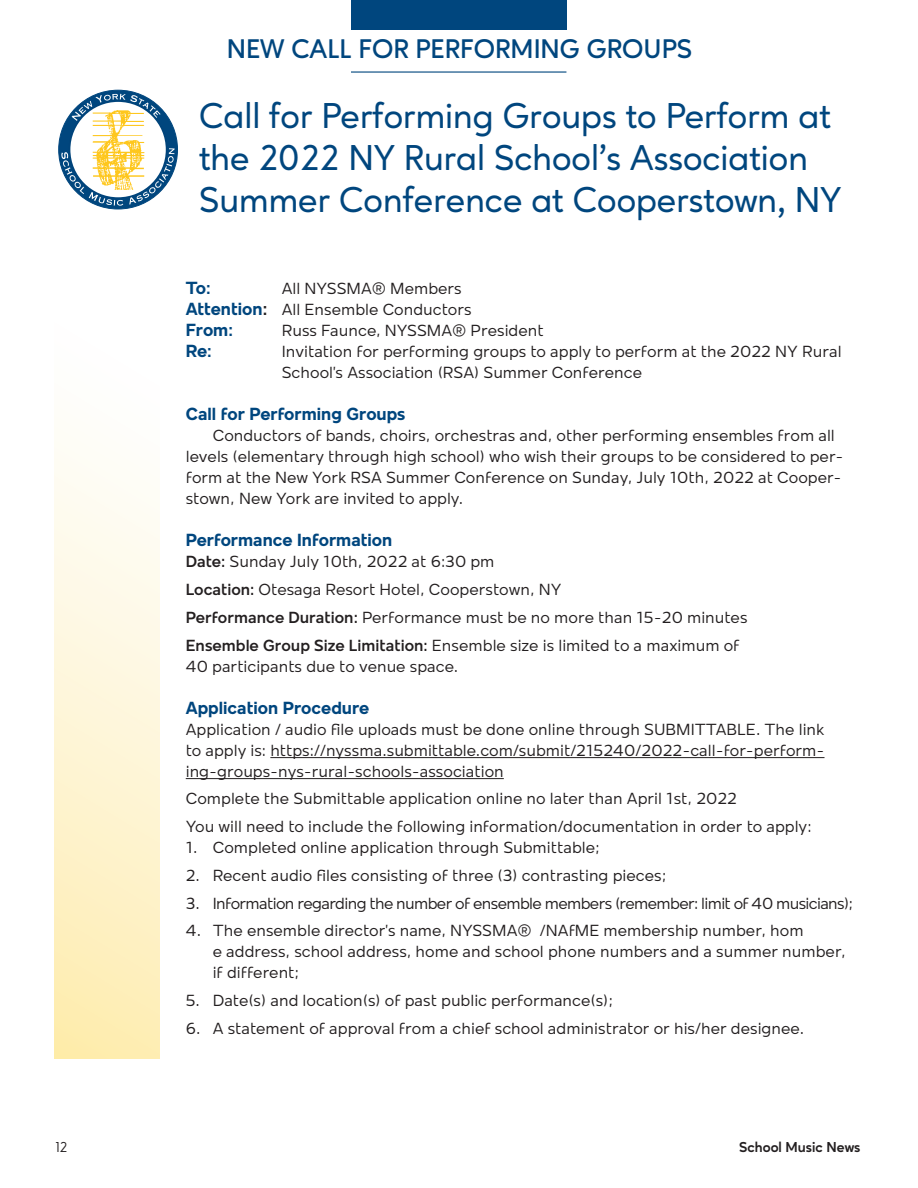
<style>
.page{position:relative;width:918px;height:1188px;background:#fff}
.page>*{position:absolute;margin:0;border:0;box-sizing:border-box;transform-origin:0 0}
.t1{font:500 36px/42px "Ageo";color:#00467e}
.t2{font:600 27px "Ageo";color:#00467e}
.Body_Copy{font:700 18px "Mollen";color:#00467e}
.Body_Copy-2{font:16.5px/21px "Mollen";color:#231f20}
.Body_Copy-3{font:16.5px "Mollen";letter-spacing:-.04em;color:#231f20}
.t3{font:700 14.4px "Ageo";color:#231f20}
.t4{font:14.4px "Ageo";color:#231f20}
.s1{font-weight:700;font-size:18px;color:#00467e}
.s2{font-weight:700;font-size:18px}
.s3{font-weight:600}
</style>
<div class="page">
<hr style="left:270px;top:757px;width:555px;height:1px;background:#231f20">
<hr style="left:186px;top:778px;width:318px;height:1px;background:#231f20">
<div style="left:351px;top:0;width:215px;height:29px;background:#00467e"></div>
<hr style="left:351px;top:71px;width:215px;height:2px;background:#00467e">
<div style="left:59px;top:90px;width:118px;height:119px;background:#00467e;border-radius:50%"></div>
<svg style="left:72px;top:94px;width:89px;height:27px"></svg>
<svg style="left:61px;top:152px;width:62px;height:54px"></svg>
<svg style="left:129px;top:148px;width:46px;height:57px"></svg>
<div style="left:69px;top:101px;width:98px;height:97px;background:#fff;border-radius:50%"></div>
<div style="left:69px;top:100px;width:99px;height:99px;border:2px solid #00447b;border-radius:50%"></div>
<img style="left:92px;top:110px;width:56px;height:85px">
<div style="left:54px;top:231px;width:106px;height:827px;background:linear-gradient(to bottom,#fff,#feedb5)"></div>
<p class="t2" style="left:227px;top:33px;width:467px">NEW CALL FOR PERFORMING GROUPS</p>
<p class="t1" style="left:199px;top:95px;width:644px">Call for Performing Groups to Perform at the 2022 NY Rural School’s Association<br>Summer Conference at Cooperstown, NY</p>
<p class="Body_Copy" style="left:186px;top:278px;width:26px">To:</p>
<p class="Body_Copy-2" style="left:282px;top:278px;width:182px">All NYSSMA® Members</p>
<p class="Body_Copy-2" style="left:186px;top:299px;width:287px"><span class="s1">Attention</span><span class="s2">:</span> All Ensemble Conductors</p>
<p class="Body_Copy" style="left:186px;top:320px;width:49px">From:</p>
<p class="Body_Copy-2" style="left:282px;top:320px;width:263px">Russ Faunce, NYSSMA® President</p>
<p class="Body_Copy" style="left:186px;top:341px;width:28px">Re:</p>
<p class="Body_Copy-2" style="left:282px;top:341px;width:561px">Invitation for performing groups to apply to perform at the 2022 NY Rural<br>School’s Association (RSA) Summer Conference</p>
<p class="Body_Copy" style="left:186px;top:404px;width:221px">Call for Performing Groups</p>
<p class="Body_Copy-2" style="left:186px;top:425px;width:659px;text-indent:27px">Conductors of bands, choirs, orchestras and, other performing ensembles from all levels (elementary through high school) who wish their groups to be considered to per&shy;form at the New York RSA Summer Conference on Sunday, July 10th, 2022 at Cooper&shy;stown, New York are invited to apply.</p>
<p class="Body_Copy" style="left:186px;top:530px;width:208px">Performance Information</p>
<p class="Body_Copy-2" style="left:186px;top:551px;width:310px"><span class="s3">Date:</span> Sunday July 10th, 2022 at 6:30 pm</p>
<p class="Body_Copy-2" style="left:186px;top:579px;width:377px"><span class="s3">Location:</span> Otesaga Resort Hotel, Cooperstown, NY</p>
<p class="Body_Copy-2" style="left:186px;top:607px;width:563px"><span class="s3">Performance Duration:</span> Performance must be no more than 15-20 minutes</p>
<p class="Body_Copy-2" style="left:186px;top:634px;width:555px"><span class="s3">Ensemble Group Size Limitation:</span> Ensemble size is limited to a maximum of</p>
<p class="Body_Copy-2" style="left:186px;top:655px;width:274px">40 participants due to venue space.</p>
<p class="Body_Copy" style="left:186px;top:697px;width:185px">Application Procedure</p>
<p class="Body_Copy-2" style="left:186px;top:718px;width:640px;text-align:justify">Application / audio file uploads must be done online through SUBMITTABLE. The link to apply is: https://nyssma.submittable.com/submit/215240/2022-call-for-perform&shy;ing-groups-nys-rural-schools-association</p>
<p class="Body_Copy-2" style="left:186px;top:788px;width:553px">Complete the Submittable application online no later than April 1st, 2022</p>
<p class="Body_Copy-2" style="left:186px;top:816px;width:627px">You will need to include the following information/documentation in order to apply:</p>
<p class="Body_Copy-2" style="left:186px;top:837px;width:416px">1. Completed online application through Submittable;</p>
<p class="Body_Copy-2" style="left:186px;top:865px;width:482px">2. Recent audio files consisting of three (3) contrasting pieces;</p>
<p class="Body_Copy-3" style="left:186px;top:894px;width:669px">3. Information regarding the number of ensemble members (remember: limit of 40 musicians);</p>
<p class="Body_Copy-2" style="left:213px;top:920px;width:634px;text-indent:-27px">4. The ensemble director’s name, NYSSMA® /NAfME membership number, hom<br>e address, school address, home and school phone numbers and a summer number, if different;</p>
<p class="Body_Copy-2" style="left:186px;top:990px;width:429px">5. Date(s) and location(s) of past public performance(s);</p>
<p class="Body_Copy-2" style="left:186px;top:1018px;width:620px">6. A statement of approval from a chief school administrator or his/her designee.</p>
<p class="t4" style="left:55px;top:1138px;width:14px">12</p>
<p class="t3" style="left:739px;top:1138px;width:123px">School Music News</p>
</div>
